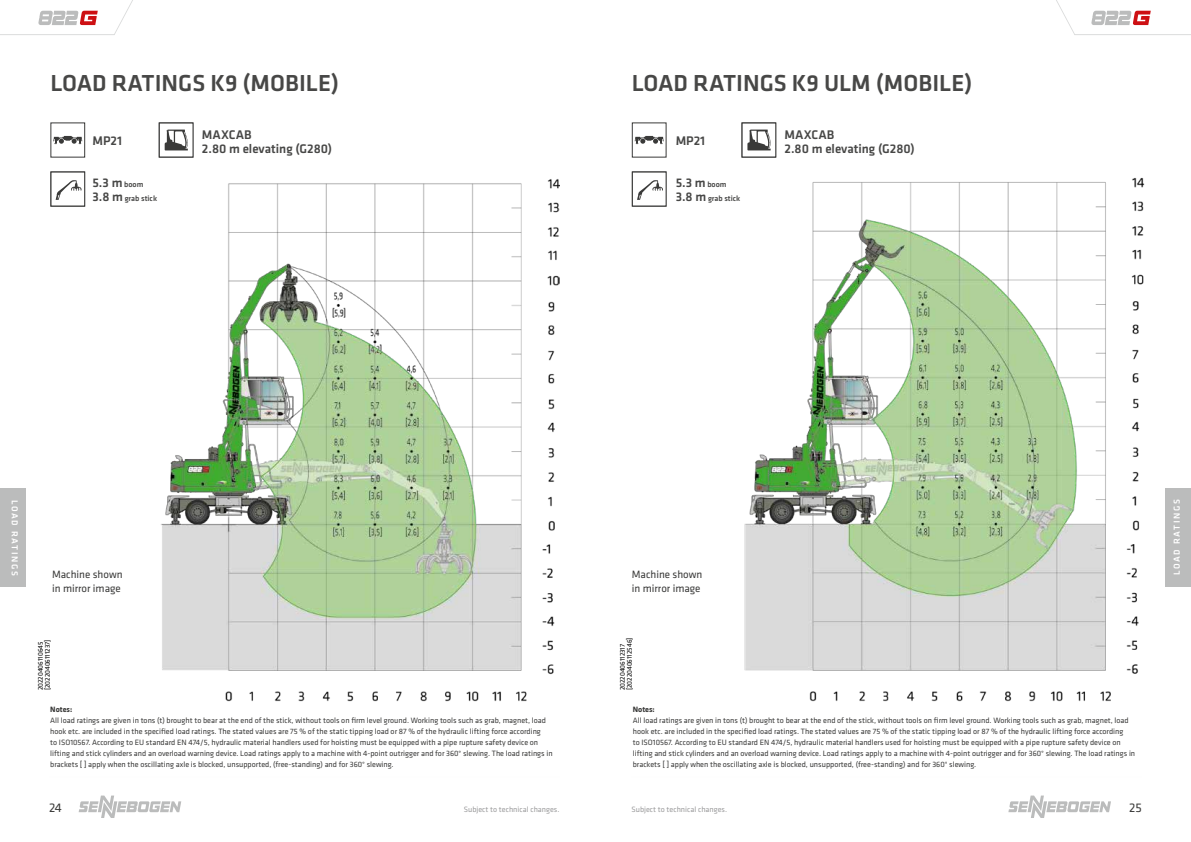
<style>
.page{position:relative;width:1191px;height:842px;background:#fff}
.page>*{position:absolute;margin:0;border:0;box-sizing:border-box;transform-origin:0 0}
.t1{font:500 24px "Klavika Basic";color:#474746}
.t2{font:500 13px/14px "Klavika Basic";color:#474746}
.t3{font:13px "Klavika Basic";color:#3a3a39}
.t4{font:11px/14px "Klavika Basic";color:#3a3a39}
.t5{font:500 9px "Klavika Basic";letter-spacing:.18em;color:#fff}
.t6{font:8px/11px "Klavika Basic";color:#3a3a39}
.t7{font:8px "Klavika Basic";color:#9c9c9d}
.t8{font:500 8px "Klavika Basic";color:#474746}
.t9{font:700 8px "Klavika Basic";color:#3a3a39}
.t10{font:7px/7px "Klavika Basic";color:#000}
.s1{font-size:8px}
.s2{font-size:13px}
</style>
<div class="page">
<svg style="left:79px;top:795px;width:102px;height:23px"></svg>
<svg style="left:1008px;top:795px;width:103px;height:23px"></svg>
<svg style="left:747px;top:129px;width:24px;height:22px"></svg>
<div style="left:741px;top:122px;width:35px;height:36px;border:1px solid #3a3a39"></div>
<svg style="left:637px;top:180px;width:26px;height:20px"></svg>
<div style="left:632px;top:171px;width:34px;height:36px;border:1px solid #3a3a39"></div>
<svg style="left:634px;top:136px;width:29px;height:8px"></svg>
<svg style="left:164px;top:129px;width:24px;height:22px"></svg>
<div style="left:159px;top:122px;width:34px;height:36px;border:1px solid #3a3a39"></div>
<svg style="left:55px;top:180px;width:27px;height:20px"></svg>
<div style="left:50px;top:172px;width:35px;height:35px;border:1px solid #3a3a39"></div>
<svg style="left:53px;top:136px;width:29px;height:8px"></svg>
<div style="left:0;top:488px;width:26px;height:99px;background:#bbbcbc"></div>
<div style="left:1166px;top:488px;width:25px;height:99px;background:#bbbcbc"></div>
<img style="left:744px;top:177px;width:401px;height:525px">
<img style="left:161px;top:179px;width:398px;height:523px">
<svg style="left:1056px;top:0;width:135px;height:35px"></svg>
<svg style="left:0;top:0;width:133px;height:35px"></svg>
<h1 class="t1" style="left:50px;top:67px;width:290px">LOAD RATINGS K9 (MOBILE)</h1>
<h1 class="t1" style="left:632px;top:67px;width:342px">LOAD RATINGS K9 ULM (MOBILE)</h1>
<h2 class="t2" style="left:92px;top:133px;width:31px">MP21</h2>
<h2 class="t2" style="left:92px;top:175px;width:52px">5.3 m <span class="s1">boom</span></h2>
<p class="t8" style="left:92px;top:193px;width:66px"><span class="s2">3.8 m</span> grab stick</p>
<h2 class="t2" style="left:202px;top:128px;width:132px">MAXCAB<br>2.80 m elevating (G280)</h2>
<h2 class="t2" style="left:675px;top:133px;width:31px">MP21</h2>
<h2 class="t2" style="left:784px;top:128px;width:132px">MAXCAB<br>2.80 m elevating (G280)</h2>
<h2 class="t2" style="left:675px;top:175px;width:52px">5.3 m <span class="s1">boom</span></h2>
<p class="t8" style="left:675px;top:193px;width:66px"><span class="s2">3.8 m</span> grab stick</p>
<p class="t5" style="left:21px;top:499px;width:77px;rotate:90deg">LOAD RATINGS</p>
<p class="t5" style="left:1170px;top:575px;width:77px;rotate:-90deg">LOAD RATINGS</p>
<h3 class="t4" style="left:52px;top:567px;width:72px">Machine shown in mirror image</h3>
<h3 class="t4" style="left:632px;top:567px;width:72px">Machine shown in mirror image</h3>
<p class="t10" style="left:37px;top:690px;width:52px;rotate:-90deg">20220406110645 [20220406111237]</p>
<p class="t9" style="left:50px;top:704px;width:23px">Notes:</p>
<p class="t6" style="left:50px;top:715px;width:504px">All load ratings are given in tons (t) brought to bear at the end of the stick, without tools on firm level ground. Working tools such as grab, magnet, load hook etc. are included in the specified load ratings. The stated values are 75 % of the static tipping load or 87 % of the hydraulic lifting force according<br>to ISO10567. According to EU standard EN 474/5, hydraulic material handlers used for hoisting must be equipped with a pipe rupture safety device on lifting and stick cylinders and an overload warning device. Load ratings apply to a machine with 4-point outrigger and for 360° slewing. The load ratings in brackets [ ] apply when the oscillating axle is blocked, unsupported, (free-standing) and for 360° slewing.</p>
<p class="t10" style="left:619px;top:690px;width:54px;rotate:-90deg">20220406112317 [20220406112546]</p>
<p class="t9" style="left:633px;top:704px;width:23px">Notes:</p>
<p class="t6" style="left:633px;top:715px;width:504px">All load ratings are given in tons (t) brought to bear at the end of the stick, without tools on firm level ground. Working tools such as grab, magnet, load hook etc. are included in the specified load ratings. The stated values are 75 % of the static tipping load or 87 % of the hydraulic lifting force according<br>to ISO10567. According to EU standard EN 474/5, hydraulic material handlers used for hoisting must be equipped with a pipe rupture safety device on lifting and stick cylinders and an overload warning device. Load ratings apply to a machine with 4-point outrigger and for 360° slewing. The load ratings in brackets [ ] apply when the oscillating axle is blocked, unsupported, (free-standing) and for 360° slewing.</p>
<h2 class="t3" style="left:49px;top:799px;width:14px">24</h2>
<p class="t7" style="left:464px;top:804px;width:97px">Subject to technical changes.</p>
<p class="t7" style="left:631px;top:804px;width:97px">Subject to technical changes.</p>
<h2 class="t3" style="left:1129px;top:799px;width:14px">25</h2>
</div>
